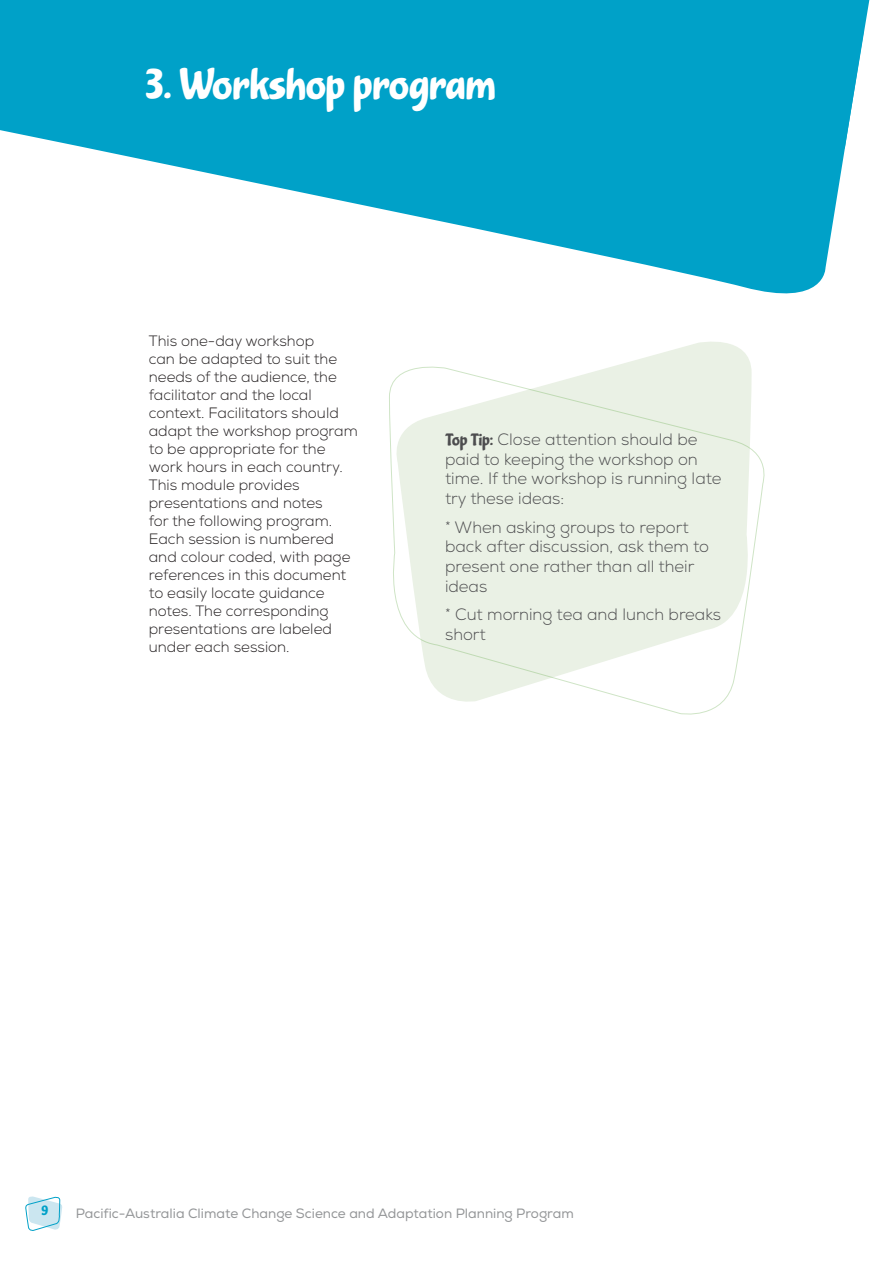
<style>
.page{position:relative;width:893px;height:1263px;background:#fff}
.page>*{position:absolute;margin:0;border:0;box-sizing:border-box;transform-origin:0 0}
.t1{font:42px "Cupcake";color:#fff}
.t2{font:300 16.5px/19.8px "Nexa";color:#4d4d4f}
.t3{font:300 15px/18px "Nexa";color:#231f20}
.t4{font:13.5px "Nexa";color:#949698}
.t5{font:13.5px "Cupcake";color:#00a1c8}
.s1{font-family:"Cupcake";font-weight:400}
</style>
<div class="page">
<svg style="left:88px;top:148px;width:757px;height:146px;fill:#00a1c8"></svg>
<div style="left:0;top:0;width:869px;height:148px;background:#00a1c8"></div>
<svg style="left:619px;top:341px;width:132px;height:24px;fill:#eaf1e5"></svg>
<svg style="left:389px;top:365px;width:376px;height:350px"></svg>
<svg style="left:25px;top:1196px;width:37px;height:35px"></svg>
<h1 class="t1" style="left:145px;top:59px;width:352px">3. Workshop program</h1>
<p class="t3" style="left:149px;top:332px;width:210px">This one-day workshop<br>can be adapted to suit the needs of the audience, the facilitator and the local context. Facilitators should adapt the workshop program to be appropriate for the work hours in each country.<br>This module provides presentations and notes<br>for the following program.<br>Each session is numbered and colour coded, with page references in this document to easily locate guidance notes. The corresponding presentations are labeled under each session.</p>
<p class="t2" style="left:445px;top:430px;width:278px"><span class="s1">Top Tip:</span> Close attention should be paid to keeping the workshop on time. If the workshop is running late try these ideas:</p>
<p class="t2" style="left:445px;top:517px;width:265px">* When asking groups to report back after discussion, ask them to present one rather than all their ideas</p>
<p class="t2" style="left:445px;top:605px;width:278px">* Cut morning tea and lunch breaks short</p>
<p class="t5" style="left:41px;top:1203px;width:8px">9</p>
<p class="t4" style="left:76px;top:1205px;width:500px">Pacific-Australia Climate Change Science and Adaptation Planning Program</p>
</div>
